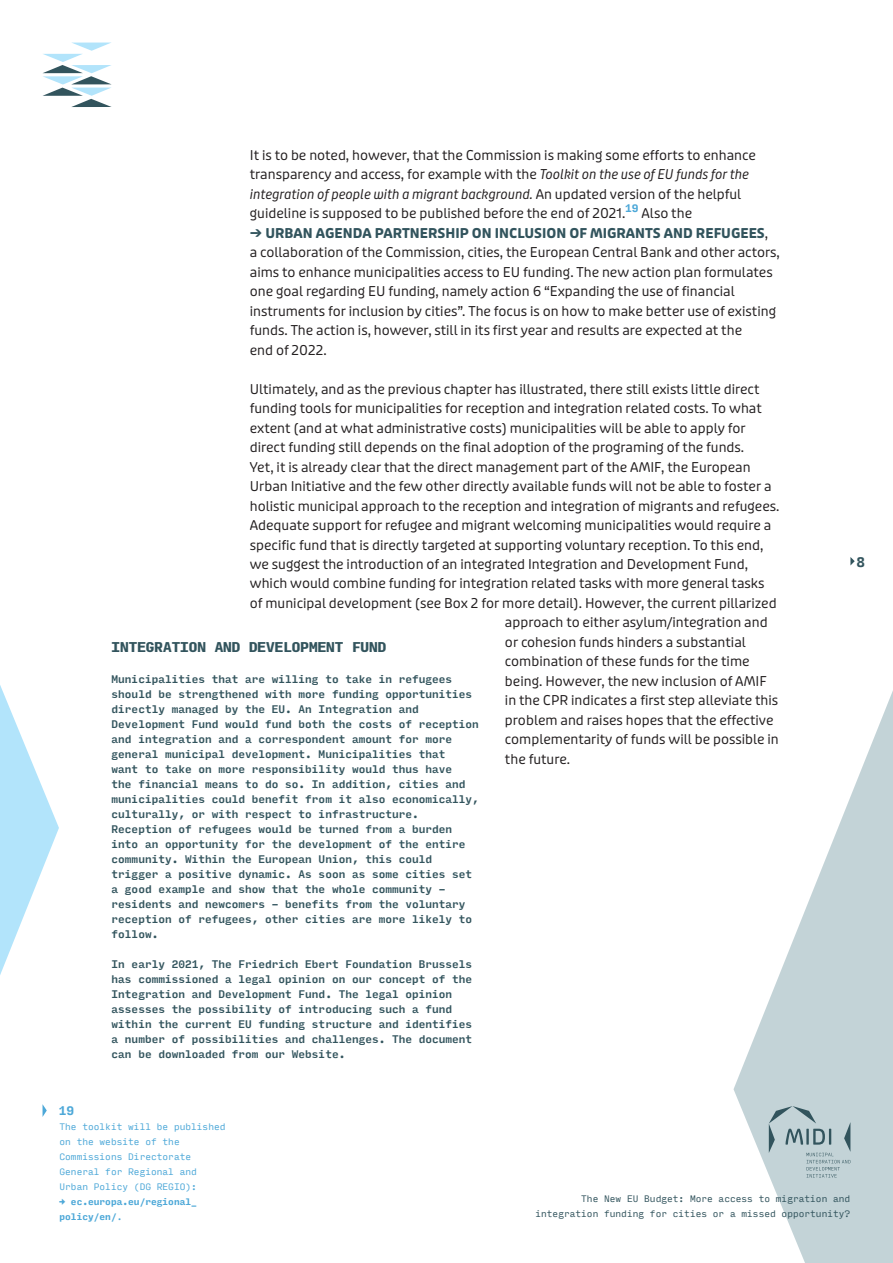
<style>
.page{position:relative;width:893px;height:1263px;background:#fff}
.page>*{position:absolute;margin:0;border:0;box-sizing:border-box;transform-origin:0 0}
.t1{font:13.5px/19.5px "Puffin Display Soft";color:#231f20}
.t2{font:900 13.5px "Input Mono";color:#32545d}
.t3{font:700 13.5px "Input Mono";color:#32545d}
.t4{font:700 12px "Input Mono";color:#4da8d8}
.t5{font:500 10.5px/15px "Input Mono";color:#32545d}
.t6{font:9px/15px "Input Mono";color:#4da8d8}
.t7{font:9px/15px "Input Mono";color:#32545d;text-align:right}
.t8{font:700 9px/15px "Input Mono";color:#4da8d8}
.s1{font-style:italic}
.s2{font-weight:700;color:#32545d}
.s3{font-weight:400}
</style>
<div class="page">
<svg style="left:0;top:685px;width:59px;height:290px"></svg>
<svg style="left:43px;top:1105px;width:4px;height:11px"></svg>
<svg style="left:733px;top:691px;width:160px;height:572px;fill:#c3d3d7"></svg>
<svg style="left:43px;top:43px;width:69px;height:64px"></svg>
<svg style="left:769px;top:1106px;width:81px;height:71px;background:#b0c2c7"></svg>
<svg style="left:850px;top:557px;width:5px;height:8px"></svg>
<p class="t1" style="left:250px;top:145px;width:508px">It is to be noted, however, that the Commission is making some efforts to enhance transparency and access, for example with the <span class="s1">Toolkit on the use of EU funds for the integration of people with a migrant background.</span> An updated version of the helpful guideline is supposed to be published before the end of 2021.<sup>19</sup> Also the</p>
<p class="t1" style="left:250px;top:223px;width:531px"><span class="s2">→ URBAN AGENDA PARTNERSHIP ON INCLUSION OF MIGRANTS AND REFUGEES</span>,<br>a collaboration of the Commission, cities, the European Central Bank and other actors, aims to enhance municipalities access to EU funding. The new action plan formulates one goal regarding EU funding, namely action 6 “Expanding the use of financial instruments for inclusion by cities”. The focus is on how to make better use of existing funds. The action is, however, still in its first year and results are expected at the<br>end of 2022.</p>
<p class="t1" style="left:250px;top:379px;width:511px">Ultimately, and as the previous chapter has illustrated, there still exists little direct</p>
<p class="t1" style="left:250px;top:399px;width:514px">funding tools for municipalities for reception and integration related costs. To what</p>
<p class="t1" style="left:250px;top:418px;width:497px">extent (and at what administrative costs) municipalities will be able to apply for</p>
<p class="t1" style="left:250px;top:438px;width:496px">direct funding still depends on the final adoption of the programing of the funds.</p>
<p class="t1" style="left:250px;top:457px;width:502px">Yet, it is already clear that the direct management part of the AMIF, the European</p>
<p class="t1" style="left:250px;top:477px;width:523px">Urban Initiative and the few other directly available funds will not be able to foster a</p>
<p class="t1" style="left:250px;top:496px;width:531px">holistic municipal approach to the reception and integration of migrants and refugees.</p>
<p class="t1" style="left:250px;top:516px;width:523px">Adequate support for refugee and migrant welcoming municipalities would require a</p>
<p class="t1" style="left:250px;top:535px;width:515px">specific fund that is directly targeted at supporting voluntary reception. To this end,</p>
<p class="t1" style="left:250px;top:555px;width:500px">we suggest the introduction of an integrated Integration and Development Fund,</p>
<p class="t1" style="left:250px;top:574px;width:516px">which would combine funding for integration related tasks with more general tasks</p>
<p class="t1" style="left:250px;top:594px;width:528px">of municipal development (see Box 2 for more detail). However, the current pillarized</p>
<p class="t1" style="left:505px;top:613px;width:264px">approach to either asylum/integration and</p>
<p class="t1" style="left:505px;top:633px;width:242px">or cohesion funds hinders a substantial</p>
<p class="t1" style="left:505px;top:652px;width:246px">combination of these funds for the time</p>
<p class="t1" style="left:505px;top:672px;width:263px">being. However, the new inclusion of AMIF</p>
<p class="t1" style="left:505px;top:691px;width:275px">in the CPR indicates a first step alleviate this</p>
<p class="t1" style="left:505px;top:711px;width:270px">problem and raises hopes that the effective</p>
<p class="t1" style="left:505px;top:730px;width:275px">complementarity of funds will be possible in</p>
<p class="t1" style="left:505px;top:750px;width:67px">the future.</p>
<p class="t2" style="left:112px;top:635px;width:276px">INTEGRATION AND DEVELOPMENT FUND</p>
<p class="t5" style="left:112px;top:670px;width:369px">Municipalities that are willing to take in refugees should be strengthened with more funding opportunities directly managed by the EU. An Integration and Development Fund would fund both the costs of reception and integration and a correspondent amount for more general municipal development. Municipalities that<br>want to take on more responsibility would thus have<br>the financial means to do so. In addition, cities and municipalities could benefit from it also economically, culturally, or with respect to infrastructure.<br>Reception of refugees would be turned from a burden into an opportunity for the development of the entire community. Within the European Union, this could trigger a positive dynamic. As soon as some cities set a good example and show that the whole community – residents and newcomers – benefits from the voluntary reception of refugees, other cities are more likely to follow.</p>
<p class="t5" style="left:112px;top:956px;width:362px">In early 2021, The Friedrich Ebert Foundation Brussels has commissioned a legal opinion on our concept of the Integration and Development Fund. The legal opinion assesses the possibility of introducing such a fund within the current EU funding structure and identifies a number of possibilities and challenges. The document can be downloaded from our Website.</p>
<p class="t3" style="left:856px;top:549px;width:10px">8</p>
<p class="t4" style="left:59px;top:1100px;width:17px">19</p>
<p class="t6" style="left:60px;top:1119px;width:167px">The toolkit will be published on the website of the<br>Commissions Directorate<br>General for Regional and<br>Urban Policy (DG REGIO):</p>
<p class="t8" style="left:60px;top:1194px;width:139px">→ ec.europa.eu/regional_ policy/en/<span class="s3">.</span></p>
<p class="t7" style="left:535px;top:1191px;width:316px">The New EU Budget: More access to migration and integration funding for cities or a missed opportunity?</p>
</div>
